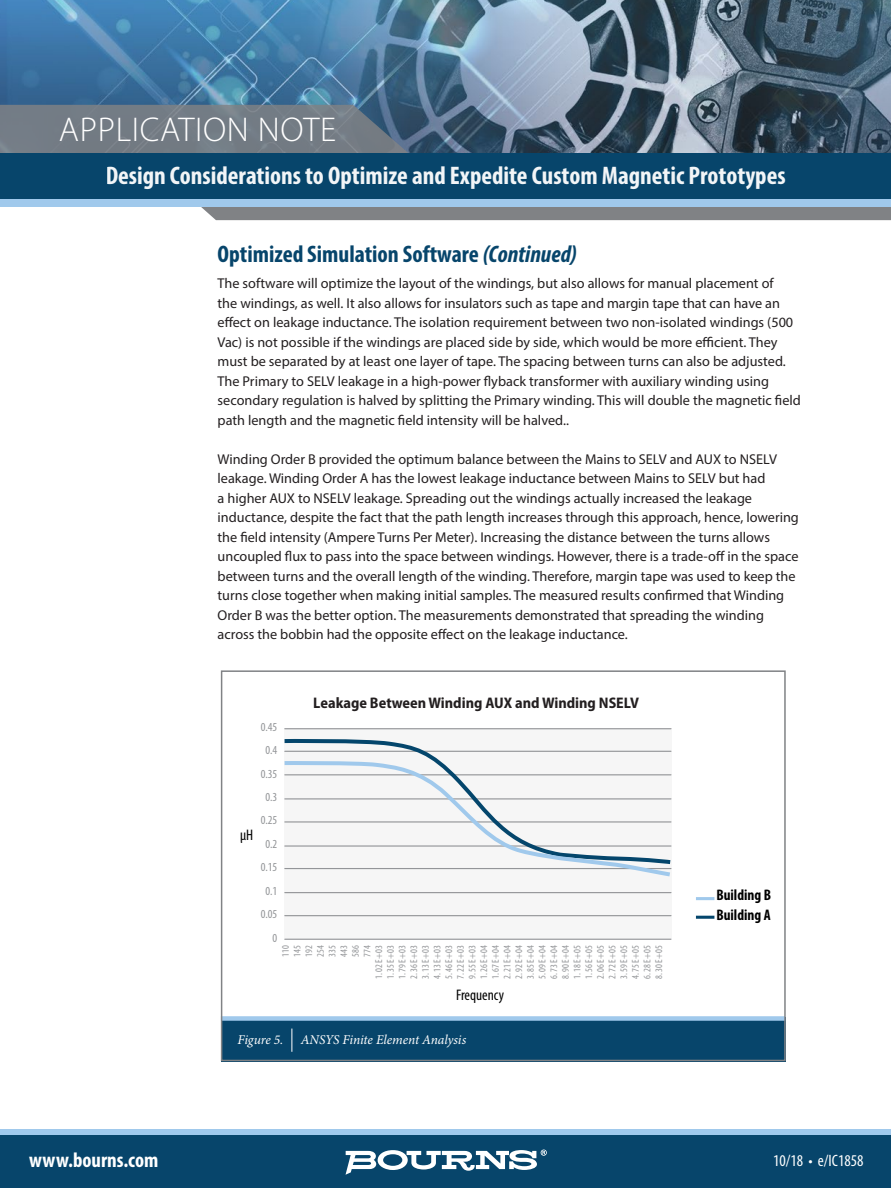
<style>
.page{position:relative;width:891px;height:1188px;background:#fff}
.page>*{position:absolute;margin:0;border:0;box-sizing:border-box;transform-origin:0 0}
.t1{font:300 34.5px "Myriad Pro";letter-spacing:.02em;color:#fff}
.t2{font:700 condensed 25.5px "Myriad Pro";color:#fff}
.t3{font:700 condensed 24px "Myriad Pro";color:#07456b}
.t4{font:700 condensed 21px "Myriad Pro";color:#fff}
.t5{font:condensed 16.5px "Myriad Pro";color:#fff}
.t6{font:700 semi-condensed 15.3px "Myriad Pro";color:#231f20}
.t7{font:700 condensed 15.3px/20.9px "Myriad Pro";color:#010101}
.t8{font:condensed 15.3px "Myriad Pro";color:#010101}
.t9{font:14.25px/19.5px "Myriad Pro";color:#231f20}
.t10{font:italic 13.5px "Minion Pro";letter-spacing:-.01em;color:#fff}
.t11{font:condensed 12.3px/23.4px "Myriad Pro";color:#939598;text-align:right}
.t12{font:condensed 10.05px/11.7px "Myriad Pro";letter-spacing:.05em;color:#939598;text-align:right}
.s1{font-style:italic}
</style>
<div class="page">
<img style="left:0;top:0;width:891px;height:153px">
<svg style="left:0;top:105px;width:424px;height:48px"></svg>
<svg style="left:141px;top:206px;width:750px;height:14px;fill:#808285"></svg>
<div style="left:0;top:153px;width:891px;height:46px;background:#07456b"></div>
<div style="left:0;top:199px;width:891px;height:7px;background:#a0c9ec"></div>
<div style="left:0;top:1130px;width:891px;height:7px;background:#a0c9ec"></div>
<div style="left:0;top:1135px;width:891px;height:53px;background:#07456b"></div>
<svg style="left:346px;top:1150px;width:201px;height:25px"></svg>
<div style="left:221px;top:1017px;width:564px;height:44px;background:#07456b"></div>
<div style="left:221px;top:1016px;width:564px;height:5px;background:#a0c9ec"></div>
<svg style="left:292px;top:1029px;width:1px;height:23px"></svg>
<div style="left:221px;top:670px;width:565px;height:391px;border:2px solid #808285"></div>
<div style="left:284px;top:728px;width:387px;height:211px;background:#f6f6f6"></div>
<hr style="left:285px;top:939px;width:386px;height:1px;background:#939598">
<hr style="left:285px;top:915px;width:386px;height:1px;background:#939598">
<hr style="left:285px;top:892px;width:386px;height:1px;background:#939598">
<hr style="left:285px;top:728px;width:386px;height:1px;background:#939598">
<svg style="left:284px;top:739px;width:388px;height:20px"></svg>
<svg style="left:284px;top:759px;width:388px;height:118px"></svg>
<hr style="left:696px;top:897px;width:18px;height:3px;background:#a0c9ec">
<hr style="left:696px;top:916px;width:18px;height:3px;background:#04466c">
<h1 class="t1" style="left:59px;top:108px;width:279px">APPLICATION NOTE</h1>
<h2 class="t2" style="left:106px;top:159px;width:681px">Design Considerations to Optimize and Expedite Custom Magnetic Prototypes</h2>
<h3 class="t3" style="left:217px;top:239px;width:361px">Optimized Simulation Software <span class="s1">(Continued)</span></h3>
<p class="t9" style="left:218px;top:273px;width:585px">The software will optimize the layout of the windings, but also allows for manual placement of<br>the windings, as well. It also allows for insulators such as tape and margin tape that can have an effect on leakage inductance. The isolation requirement between two non-isolated windings (500<br>Vac) is not possible if the windings are placed side by side, which would be more efficient. They must be separated by at least one layer of tape. The spacing between turns can also be adjusted.<br>The Primary to SELV leakage in a high-power flyback transformer with auxiliary winding using secondary regulation is halved by splitting the Primary winding. This will double the magnetic field path length and the magnetic field intensity will be halved..</p>
<p class="t9" style="left:218px;top:449px;width:583px">Winding Order B provided the optimum balance between the Mains to SELV and AUX to NSELV leakage. Winding Order A has the lowest leakage inductance between Mains to SELV but had<br>a higher AUX to NSELV leakage. Spreading out the windings actually increased the leakage inductance, despite the fact that the path length increases through this approach, hence, lowering the field intensity (Ampere Turns Per Meter). Increasing the distance between the turns allows uncoupled flux to pass into the space between windings. However, there is a trade-off in the space between turns and the overall length of the winding. Therefore, margin tape was used to keep the turns close together when making initial samples. The measured results confirmed that Winding Order B was the better option. The measurements demonstrated that spreading the winding across the bobbin had the opposite effect on the leakage inductance.</p>
<p class="t8" style="left:240px;top:826px;width:15px">µH</p>
<p class="t11" style="left:261px;top:715px;width:18px">0.45<br>0.4<br>0.35<br>0.3<br>0.25<br>0.2<br>0.15<br>0.1<br>0.05<br>0</p>
<p class="t6" style="left:313px;top:693px;width:327px">Leakage Between Winding AUX and Winding NSELV</p>
<p class="t12" style="left:279px;top:979px;width:36px;rotate:-90deg">110<br>145<br>192<br>254<br>335<br>443<br>586<br>774<br>1.02E+03<br>1.35E+03<br>1.79E+03<br>2.36E+03<br>3.13E+03<br>4.13E+03<br>5.46E+03<br>7.22E+03<br>9.55E+03<br>1.26E+04<br>1.67E+04<br>2.21E+04<br>2.92E+04<br>3.85E+04<br>5.09E+04<br>6.73E+04<br>8.90E+04<br>1.18E+05<br>1.56E+05<br>2.06E+05<br>2.72E+05<br>3.59E+05<br>4.75E+05<br>6.28E+05<br>8.30E+05</p>
<p class="t8" style="left:456px;top:986px;width:50px">Frequency</p>
<p class="t10" style="left:237px;top:1030px;width:48px">Figure 5.</p>
<p class="t10" style="left:301px;top:1030px;width:167px">ANSYS Finite Element Analysis</p>
<p class="t7" style="left:716px;top:884px;width:56px">Building B<br>Building A</p>
<h3 class="t4" style="left:29px;top:1147px;width:131px">www.bourns.com</h3>
<p class="t5" style="left:773px;top:1151px;width:92px">10/18 • e/IC1858</p>
</div>
